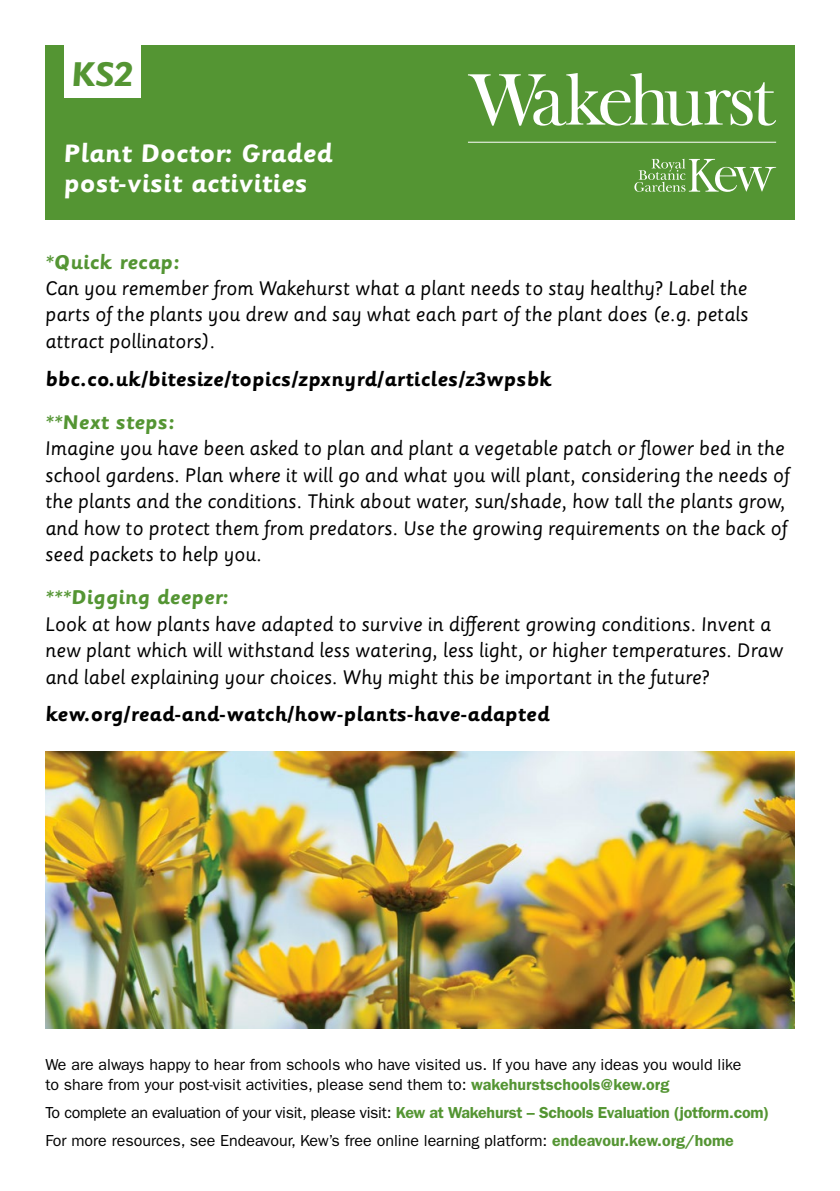
<style>
.page{position:relative;width:840px;height:1191px;background:#fff}
.page>*{position:absolute;margin:0;border:0;box-sizing:border-box;transform-origin:0 0}
.t1{font:700 38.2px "Sassoon Primary";color:#549533}
.t2{font:700 28px/30px "Sassoon Primary";color:#fff}
.t3{font:22px/26.4px "Sassoon Primary";color:#000}
.t4{font:700 22px "Sassoon Primary";color:#000}
.t5{font:700 22px "Sassoon Primary";color:#549533}
.t6{font:16px/19.2px "ITC Franklin Gothic Std";color:#000}
.t7{font:16px "ITC Franklin Gothic Std";letter-spacing:-.02em;color:#000}
.s1{font-weight:700;color:#549533}
.s2{font-weight:600;color:#549533}
</style>
<div class="page">
<div style="left:45px;top:45px;width:749px;height:174px;background:#549533"></div>
<div style="left:64px;top:44px;width:77px;height:54px;background:#fff"></div>
<svg style="left:468px;top:73px;width:307px;height:53px"></svg>
<svg style="left:634px;top:159px;width:141px;height:33px"></svg>
<hr style="left:467px;top:142px;width:308px;height:1px;background:#fff">
<img style="left:45px;top:751px;width:748px;height:277px">
<p class="t1" style="left:71px;top:54px;width:64px">KS2</p>
<p class="t2" style="left:64px;top:139px;width:270px">Plant Doctor: Graded post-visit activities</p>
<p class="t5" style="left:45px;top:251px;width:136px">*Quick recap:</p>
<p class="t3" style="left:45px;top:275px;width:704px;text-align:justify">Can you remember from Wakehurst what a plant needs to stay healthy? Label the parts of the plants you drew and say what each part of the plant does (e.g. petals attract pollinators).</p>
<p class="t4" style="left:45px;top:368px;width:508px">bbc.co.uk/bitesize/topics/zpxnyrd/articles/z3wpsbk</p>
<p class="t3" style="left:45px;top:409px;width:745px"><span class="s1">**Next steps:<br></span>Imagine you have been asked to plan and plant a vegetable patch or flower bed in the school gardens. Plan where it will go and what you will plant, considering the needs of the plants and the conditions. Think about water, sun/shade, how tall the plants grow, and how to protect them from predators. Use the growing requirements on the back of seed packets to help you.</p>
<p class="t3" style="left:45px;top:585px;width:739px"><span class="s1">***Digging deeper:<br></span>Look at how plants have adapted to survive in different growing conditions. Invent a new plant which will withstand less watering, less light, or higher temperatures. Draw and label explaining your choices. Why might this be important in the future?</p>
<p class="t4" style="left:45px;top:703px;width:505px">kew.org/read-and-watch/how-plants-have-adapted</p>
<p class="t6" style="left:45px;top:1055px;width:697px">We are always happy to hear from schools who have visited us. If you have any ideas you would like to share from your post-visit activities, please send them to: <span class="s2">wakehurstschools@kew.org</span></p>
<p class="t7" style="left:45px;top:1103px;width:725px">To complete an evaluation of your visit, please visit: <span class="s2">Kew at Wakehurst – Schools Evaluation (jotform.com)</span></p>
<p class="t6" style="left:45px;top:1130px;width:689px">For more resources, see Endeavour, Kew’s free online learning platform: <span class="s2">endeavour.kew.org/home</span></p>
</div>
